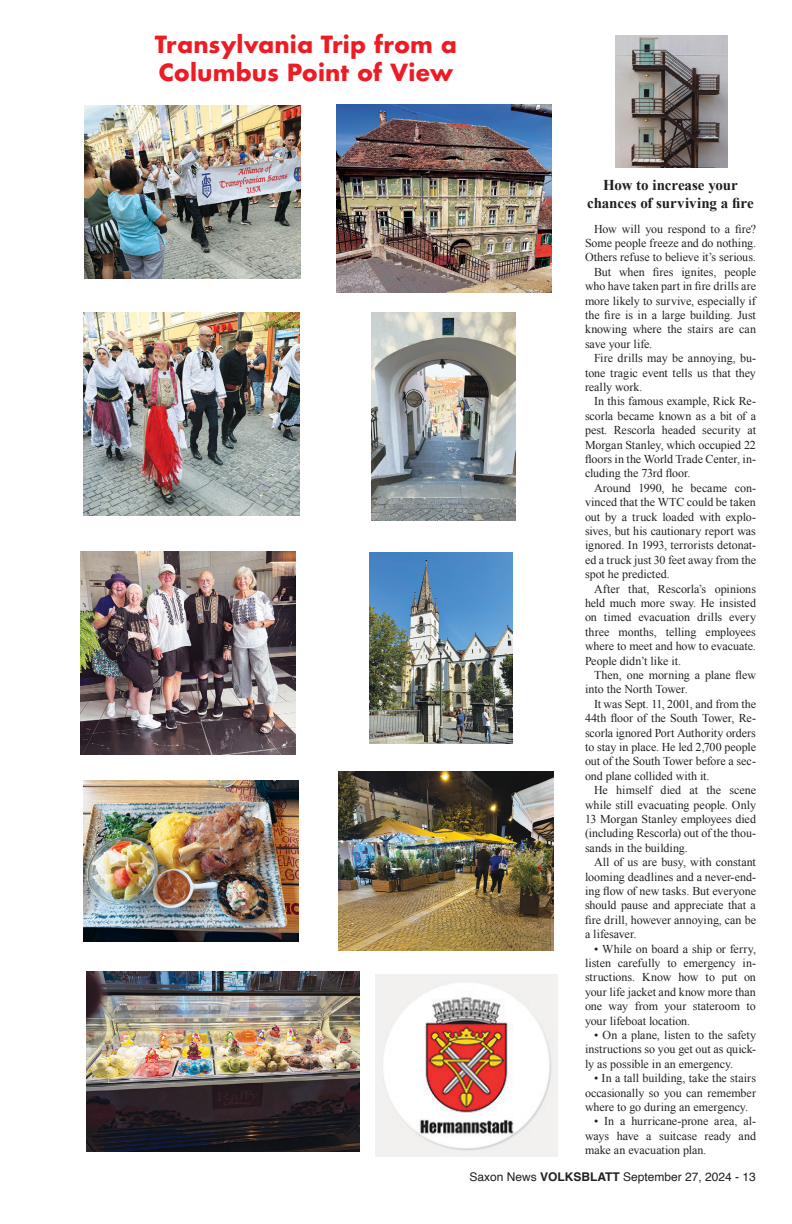
<style>
.page{position:relative;width:792px;height:1224px;background:#fff}
.page>*{position:absolute;margin:0;border:0;box-sizing:border-box;transform-origin:0 0}
.t1{font:700 23px/28px "Futura";letter-spacing:.005em;color:#ed1c24}
.t2{font:700 15px/18px "Times New Roman";letter-spacing:-.005em;color:#231f20;text-align:center}
.t3{font:12px/14.4px "Times New Roman";letter-spacing:-.005em;color:#231f20;text-align:justify}
.t4{font:12px "Helvetica";color:#231f20}
.s1{font-weight:700}
</style>
<div class="page">
<img style="left:87px;top:971px;width:273px;height:181px">
<img style="left:84px;top:106px;width:216px;height:173px">
<img style="left:84px;top:312px;width:216px;height:203px">
<img style="left:80px;top:551px;width:216px;height:204px">
<img style="left:83px;top:780px;width:216px;height:162px">
<img style="left:336px;top:104px;width:216px;height:188px">
<img style="left:371px;top:312px;width:144px;height:208px">
<img style="left:369px;top:552px;width:144px;height:191px">
<img style="left:338px;top:771px;width:216px;height:180px">
<img style="left:376px;top:974px;width:182px;height:182px">
<img style="left:615px;top:36px;width:113px;height:132px">
<h1 class="t1" style="left:155px;top:30px;width:304px">Transylvania Trip from a<br>Columbus Point of View</h1>
<p class="t2" style="left:587px;top:176px;width:168px">How to increase your chances of surviving a fire</p>
<p class="t3" style="left:594px;top:221px;width:164px">How will you respond to a fire?</p>
<p class="t3" style="left:585px;top:236px;width:173px">Some people freeze and do nothing.</p>
<p class="t3" style="left:585px;top:250px;width:172px">Others refuse to believe it’s serious.</p>
<p class="t3" style="left:594px;top:264px;width:164px">But when fires ignites, people</p>
<p class="t3" style="left:585px;top:279px;width:173px">who have taken part in fire drills are</p>
<p class="t3" style="left:585px;top:293px;width:172px">more likely to survive, especially if</p>
<p class="t3" style="left:585px;top:308px;width:173px">the fire is in a large building. Just</p>
<p class="t3" style="left:585px;top:322px;width:173px">knowing where the stairs are can</p>
<p class="t3" style="left:585px;top:336px;width:69px">save your life.</p>
<p class="t3" style="left:594px;top:351px;width:164px">Fire drills may be annoying, bu-</p>
<p class="t3" style="left:585px;top:365px;width:172px">tone tragic event tells us that they</p>
<p class="t3" style="left:585px;top:380px;width:59px">really work.</p>
<p class="t3" style="left:594px;top:394px;width:164px">In this famous example, Rick Re-</p>
<p class="t3" style="left:585px;top:408px;width:173px">scorla became known as a bit of a</p>
<p class="t3" style="left:585px;top:423px;width:173px">pest. Rescorla headed security at</p>
<p class="t3" style="left:585px;top:437px;width:172px">Morgan Stanley, which occupied 22</p>
<p class="t3" style="left:585px;top:452px;width:173px">floors in the World Trade Center, in-</p>
<p class="t3" style="left:585px;top:466px;width:107px">cluding the 73rd floor.</p>
<p class="t3" style="left:594px;top:480px;width:164px">Around 1990, he became con-</p>
<p class="t3" style="left:585px;top:495px;width:172px">vinced that the WTC could be taken</p>
<p class="t3" style="left:585px;top:509px;width:173px">out by a truck loaded with explo-</p>
<p class="t3" style="left:585px;top:524px;width:172px">sives, but his cautionary report was</p>
<p class="t3" style="left:585px;top:538px;width:173px">ignored. In 1993, terrorists detonat-</p>
<p class="t3" style="left:585px;top:552px;width:173px">ed a truck just 30 feet away from the</p>
<p class="t3" style="left:585px;top:567px;width:86px">spot he predicted.</p>
<p class="t3" style="left:594px;top:581px;width:164px">After that, Rescorla’s opinions</p>
<p class="t3" style="left:585px;top:596px;width:173px">held much more sway. He insisted</p>
<p class="t3" style="left:585px;top:610px;width:173px">on timed evacuation drills every</p>
<p class="t3" style="left:585px;top:624px;width:173px">three months, telling employees</p>
<p class="t3" style="left:585px;top:639px;width:172px">where to meet and how to evacuate.</p>
<p class="t3" style="left:585px;top:653px;width:98px">People didn’t like it.</p>
<p class="t3" style="left:594px;top:668px;width:163px">Then, one morning a plane flew</p>
<p class="t3" style="left:585px;top:682px;width:104px">into the North Tower.</p>
<p class="t3" style="left:594px;top:696px;width:164px">It was Sept. 11, 2001, and from the</p>
<p class="t3" style="left:585px;top:711px;width:173px">44th floor of the South Tower, Re-</p>
<p class="t3" style="left:585px;top:725px;width:173px">scorla ignored Port Authority orders</p>
<p class="t3" style="left:585px;top:740px;width:173px">to stay in place. He led 2,700 people</p>
<p class="t3" style="left:585px;top:754px;width:173px">out of the South Tower before a sec-</p>
<p class="t3" style="left:585px;top:768px;width:126px">ond plane collided with it.</p>
<p class="t3" style="left:594px;top:783px;width:164px">He himself died at the scene</p>
<p class="t3" style="left:585px;top:797px;width:173px">while still evacuating people. Only</p>
<p class="t3" style="left:585px;top:812px;width:173px">13 Morgan Stanley employees died</p>
<p class="t3" style="left:585px;top:826px;width:173px">(including Rescorla) out of the thou-</p>
<p class="t3" style="left:585px;top:840px;width:104px">sands in the building.</p>
<p class="t3" style="left:594px;top:855px;width:163px">All of us are busy, with constant</p>
<p class="t3" style="left:585px;top:869px;width:173px">looming deadlines and a never-end-</p>
<p class="t3" style="left:585px;top:884px;width:172px">ing flow of new tasks. But everyone</p>
<p class="t3" style="left:585px;top:898px;width:172px">should pause and appreciate that a</p>
<p class="t3" style="left:585px;top:912px;width:172px">fire drill, however annoying, can be</p>
<p class="t3" style="left:585px;top:927px;width:53px">a lifesaver.</p>
<p class="t3" style="left:585px;top:941px;width:173px;text-indent:9px">• While on board a ship or ferry, listen carefully to emergency in&shy;structions. Know how to put on your life jacket and know more than one way from your stateroom to your lifeboat location.</p>
<p class="t3" style="left:585px;top:1028px;width:173px;text-indent:9px">• On a plane, listen to the safety instructions so you get out as quick&shy;ly as possible in an emergency.</p>
<p class="t3" style="left:585px;top:1071px;width:173px;text-indent:9px">• In a tall building, take the stairs occasionally so you can remember where to go during an emergency.</p>
<p class="t3" style="left:585px;top:1114px;width:173px;text-indent:9px">• In a hurricane-prone area, al&shy;ways have a suitcase ready and make an evacuation plan.</p>
<p class="t4" style="left:469px;top:1168px;width:288px">Saxon News <span class="s1">VOLKSBLATT</span> September 27, 2024 - 13</p>
</div>
